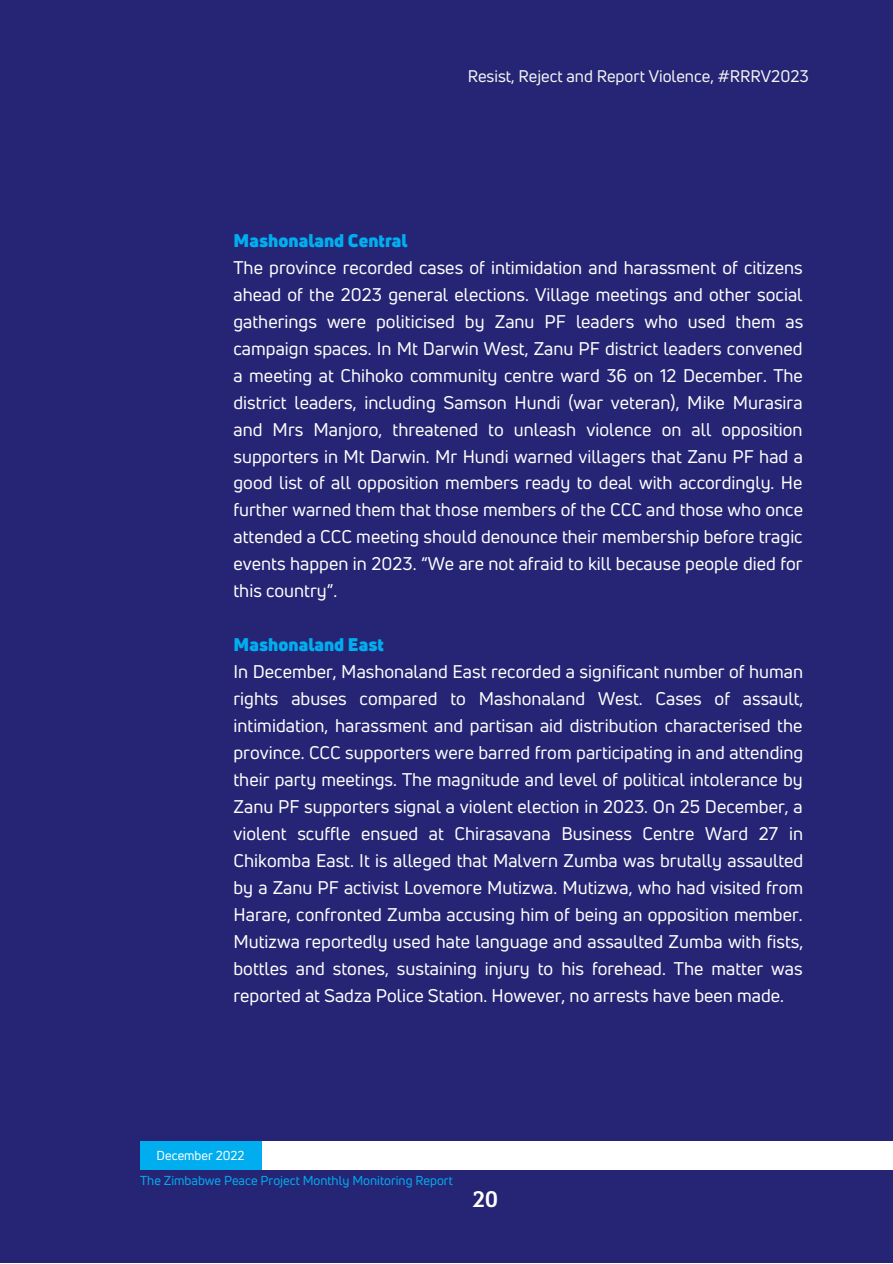
<style>
.page{position:relative;width:893px;height:1264px;background:#fff}
.page>*{position:absolute;margin:0;border:0;box-sizing:border-box;transform-origin:0 0}
.t1{font:25.35px "OS Aran 600";color:#fff}
.t2{font:18px/27px "Uni Neue";color:#fff;text-align:justify}
.t3{font:900 18px "Uni Neue";color:#00aeef}
.t4{font:16.5px "Uni Neue";color:#f5f5f5}
.t5{font:12.75px "Uni Neue";color:#00aeef}
.t6{font:12.75px "Uni Neue";color:#fff}
</style>
<div class="page">
<div style="left:0;top:0;width:892px;height:1262px;background:#262474"></div>
<div style="left:257px;top:1141px;width:635px;height:28px;background:#fff"></div>
<div style="left:140px;top:1141px;width:122px;height:28px;background:#00aeef"></div>
<p class="t4" style="left:467px;top:65px;width:343px">Resist, Reject and Report Violence, #RRRV2023</p>
<p class="t3" style="left:233px;top:228px;width:176px">Mashonaland Central</p>
<p class="t2" style="left:233px;top:253px;width:571px">The province recorded cases of intimidation and harassment of citizens ahead of the 2023 general elections. Village meetings and other social gatherings were politicised by Zanu PF leaders who used them as campaign spaces. In Mt Darwin West, Zanu PF district leaders convened a meeting at Chihoko community centre ward 36 on 12 December. The district leaders, including Samson Hundi (war veteran), Mike Murasira and Mrs Manjoro, threatened to unleash violence on all opposition supporters in Mt Darwin. Mr Hundi warned villagers that Zanu PF had a good list of all opposition members ready to deal with accordingly. He further warned them that those members of the CCC and those who once attended a CCC meeting should denounce their membership before tragic events happen in 2023. “We are not afraid to kill because people died for this country”.</p>
<p class="t3" style="left:233px;top:632px;width:152px">Mashonaland East</p>
<p class="t2" style="left:233px;top:658px;width:571px">In December, Mashonaland East recorded a significant number of human rights abuses compared to Mashonaland West. Cases of assault, intimidation, harassment and partisan aid distribution characterised the province. CCC supporters were barred from participating in and attending their party meetings. The magnitude and level of political intolerance by Zanu PF supporters signal a violent election in 2023. On 25 December, a violent scuffle ensued at Chirasavana Business Centre Ward 27 in Chikomba East. It is alleged that Malvern Zumba was brutally assaulted by a Zanu PF activist Lovemore Mutizwa. Mutizwa, who had visited from Harare, confronted Zumba accusing him of being an opposition member.<br>Mutizwa reportedly used hate language and assaulted Zumba with fists, bottles and stones, sustaining injury to his forehead. The matter was reported at Sadza Police Station. However, no arrests have been made.</p>
<p class="t6" style="left:157px;top:1146px;width:90px">December 2022</p>
<p class="t5" style="left:140px;top:1171px;width:314px">The Zimbabwe Peace Project Monthly Monitoring Report</p>
<h1 class="t1" style="left:472px;top:1188px;width:27px">20</h1>
</div>
